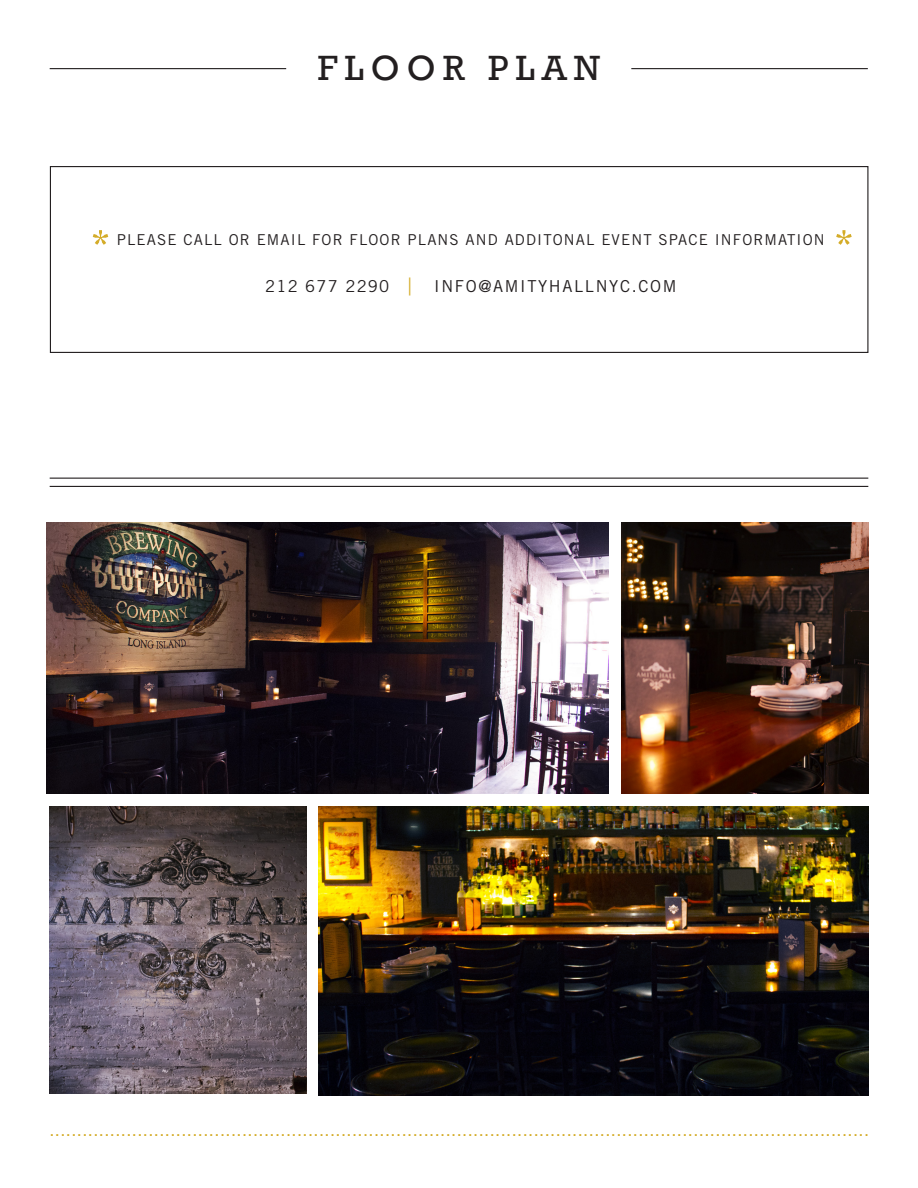
<style>
.page{position:relative;width:918px;height:1188px;background:#fff}
.page>*{position:absolute;margin:0;border:0;box-sizing:border-box;transform-origin:0 0}
.t1{font:36px "Rockwell";letter-spacing:.2em;color:#231f20}
.t2{font:18px "Minion Pro";color:#d4ac29}
.t3{font:16.5px "Trade Gothic";letter-spacing:.1em;color:#231f20}
.t4{font:16.5px "Trade Gothic";letter-spacing:.075em;color:#231f20}
.t5{font:15px "Rockwell";color:#d4ac29}
.t6{font:15px "Trade Gothic";letter-spacing:.075em;color:#231f20}
</style>
<div class="page">
<div style="left:50px;top:166px;width:818px;height:187px;border:1px solid #231f20"></div>
<hr style="left:50px;top:68px;width:236px;height:1px;background:#231f20">
<hr style="left:631px;top:68px;width:237px;height:1px;background:#231f20">
<hr style="left:50px;top:478px;width:818px;height:1px;background:#231f20">
<hr style="left:50px;top:486px;width:818px;height:1px;background:#231f20">
<img style="left:46px;top:523px;width:562px;height:270px">
<img style="left:50px;top:806px;width:257px;height:288px">
<img style="left:621px;top:523px;width:247px;height:270px">
<img style="left:319px;top:806px;width:549px;height:289px">
<svg style="left:93px;top:230px;width:15px;height:15px"></svg>
<svg style="left:836px;top:230px;width:16px;height:15px"></svg>
<p class="t1" style="left:318px;top:47px;width:284px">FLOOR PLAN</p>
<p class="t6" style="left:117px;top:231px;width:709px">PLEASE CALL OR EMAIL FOR FLOOR PLANS AND ADDITONAL EVENT SPACE INFORMATION</p>
<p class="t4" style="left:265px;top:276px;width:126px">212 677 2290</p>
<p class="t2" style="left:408px;top:273px;width:6px">|</p>
<p class="t3" style="left:434px;top:276px;width:244px">INFO@AMITYHALLNYC.COM</p>
<p class="t5" style="left:50px;top:1122px;width:821px">.....................................................................................................................................................</p>
</div>
